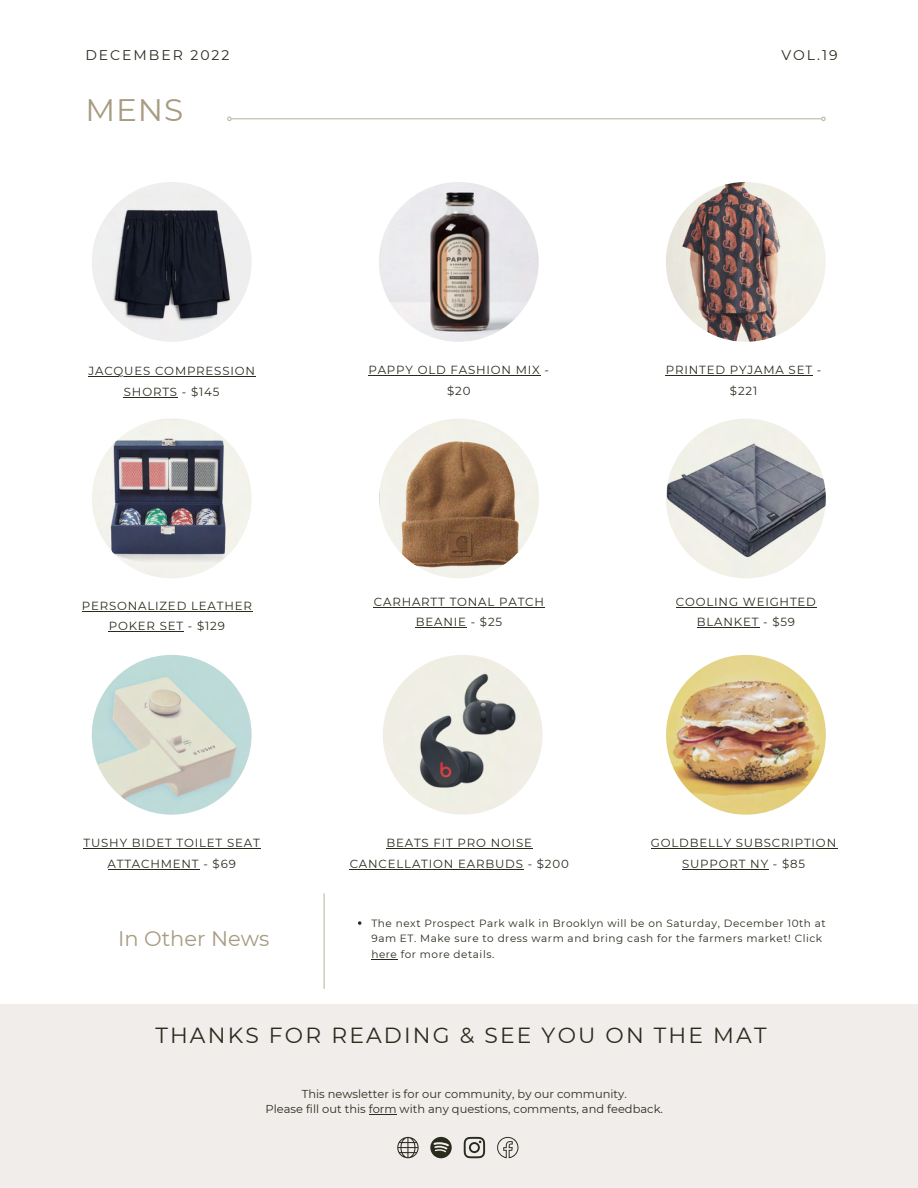
<style>
.page{position:relative;width:918px;height:1188px;background:#fff}
.page>*{position:absolute;margin:0;border:0;box-sizing:border-box;transform-origin:0 0}
.t1{font:31.2px "Montserrat";color:#a79b82}
.t2{font:21.9px "Montserrat";letter-spacing:.1em;color:#292b1d}
.t3{font:21px "Montserrat";color:#a79b82}
.t4{font:13.95px "Montserrat";letter-spacing:.14em;color:#292b1d}
.t5{font:11.7px/20.5px "Montserrat";letter-spacing:.07em;color:#292b1d;text-align:center}
.t6{font:11.4px/15.3px "Montserrat";color:#292b1d;text-align:center}
.t7{font:10.5px/15.8px "Montserrat";letter-spacing:.05em;color:#292b1d}
</style>
<div class="page">
<div style="left:0;top:1005px;width:918px;height:183px;background:#efebe7"></div>
<hr style="left:324px;top:894px;width:1px;height:94px;background:#b7bca2">
<svg style="left:497px;top:1137px;width:21px;height:21px"></svg>
<svg style="left:464px;top:1137px;width:21px;height:21px"></svg>
<svg style="left:430px;top:1137px;width:22px;height:21px"></svg>
<svg style="left:397px;top:1137px;width:22px;height:21px"></svg>
<hr style="left:231px;top:118px;width:590px;height:1px;background:#b7bca2">
<svg style="left:227px;top:116px;width:6px;height:5px"></svg>
<svg style="left:820px;top:116px;width:6px;height:5px"></svg>
<img style="left:92px;top:182px;width:160px;height:160px;border-radius:50%">
<img style="left:379px;top:182px;width:160px;height:160px;border-radius:50%">
<img style="left:666px;top:182px;width:160px;height:160px;border-radius:50%">
<img style="left:92px;top:419px;width:160px;height:159px;border-radius:50%">
<img style="left:379px;top:419px;width:160px;height:159px;border-radius:50%">
<img style="left:666px;top:419px;width:160px;height:159px;border-radius:50%">
<img style="left:92px;top:655px;width:160px;height:160px;border-radius:50%">
<img style="left:383px;top:655px;width:160px;height:160px;border-radius:50%">
<img style="left:666px;top:655px;width:160px;height:160px;border-radius:50%">
<svg style="left:369px;top:1114px;width:28px;height:1px"></svg>
<svg style="left:358px;top:921px;width:3px;height:4px"></svg>
<svg style="left:371px;top:959px;width:27px;height:1px"></svg>
<hr style="left:88px;top:376px;width:168px;height:1px;background:#292b1d">
<hr style="left:124px;top:397px;width:54px;height:1px;background:#292b1d">
<hr style="left:84px;top:848px;width:177px;height:1px;background:#292b1d">
<hr style="left:108px;top:869px;width:92px;height:1px;background:#292b1d">
<hr style="left:82px;top:611px;width:171px;height:1px;background:#292b1d">
<hr style="left:109px;top:631px;width:75px;height:1px;background:#292b1d">
<hr style="left:368px;top:375px;width:173px;height:1px;background:#292b1d">
<hr style="left:386px;top:848px;width:147px;height:1px;background:#292b1d">
<hr style="left:350px;top:869px;width:174px;height:1px;background:#292b1d">
<hr style="left:374px;top:607px;width:171px;height:1px;background:#292b1d">
<hr style="left:416px;top:627px;width:51px;height:1px;background:#292b1d">
<hr style="left:666px;top:375px;width:64px;height:1px;background:#292b1d">
<hr style="left:730px;top:375px;width:83px;height:1px;background:#292b1d">
<hr style="left:651px;top:848px;width:186px;height:1px;background:#292b1d">
<hr style="left:682px;top:869px;width:87px;height:1px;background:#292b1d">
<hr style="left:676px;top:607px;width:141px;height:1px;background:#292b1d">
<hr style="left:697px;top:627px;width:62px;height:1px;background:#292b1d">
<p class="t4" style="left:85px;top:47px;width:146px">DECEMBER 2022</p>
<p class="t4" style="left:781px;top:47px;width:58px">VOL.19</p>
<h1 class="t1" style="left:85px;top:91px;width:99px">MENS</h1>
<p class="t5" style="left:88px;top:361px;width:168px">JACQUES COMPRESSION<br>SHORTS - $145</p>
<p class="t5" style="left:82px;top:595px;width:172px">PERSONALIZED LEATHER<br>POKER SET - $129</p>
<p class="t5" style="left:368px;top:360px;width:182px">PAPPY OLD FASHION MIX - $20</p>
<p class="t5" style="left:374px;top:591px;width:172px">CARHARTT TONAL PATCH<br>BEANIE - $25</p>
<p class="t5" style="left:666px;top:360px;width:157px">PRINTED PYJAMA SET - $221</p>
<p class="t5" style="left:676px;top:591px;width:142px">COOLING WEIGHTED<br>BLANKET - $59</p>
<p class="t5" style="left:84px;top:833px;width:178px">TUSHY BIDET TOILET SEAT<br>ATTACHMENT - $69</p>
<h3 class="t3" style="left:118px;top:925px;width:153px">In Other News</h3>
<p class="t5" style="left:350px;top:833px;width:221px">BEATS FIT PRO NOISE<br>CANCELLATION EARBUDS - $200</p>
<p class="t5" style="left:651px;top:833px;width:187px">GOLDBELLY SUBSCRIPTION<br>SUPPORT NY - $85</p>
<p class="t7" style="left:371px;top:915px;width:456px">The next Prospect Park walk in Brooklyn will be on Saturday, December 10th at<br>9am ET. Make sure to dress warm and bring cash for the farmers market! Click here for more details.</p>
<h2 class="t2" style="left:155px;top:1022px;width:613px">THANKS FOR READING &amp; SEE YOU ON THE MAT</h2>
<p class="t6" style="left:266px;top:1086px;width:399px">This newsletter is for our community, by our community.<br>Please fill out this form with any questions, comments, and feedback.</p>
</div>
